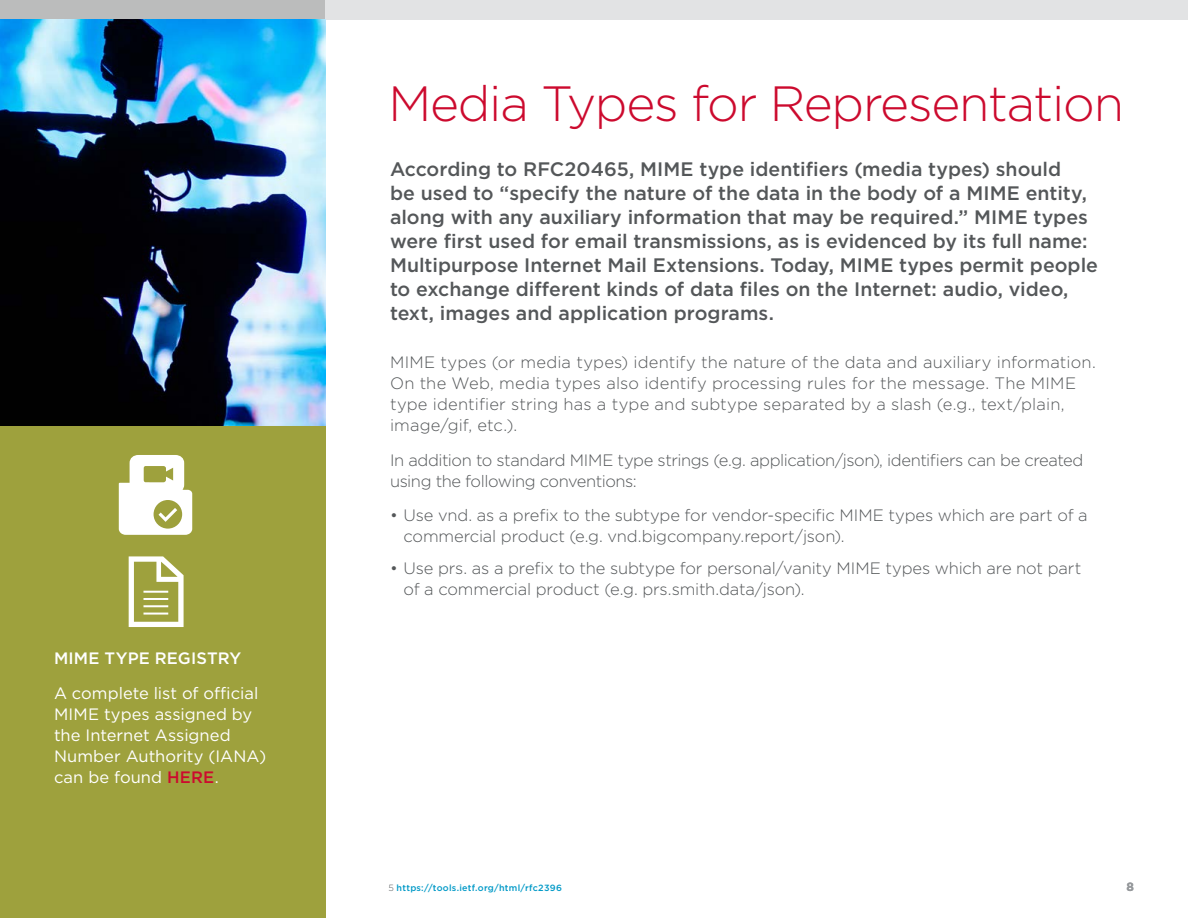
<style>
.page{position:relative;width:1188px;height:918px;background:#fff}
.page>*{position:absolute;margin:0;border:0;box-sizing:border-box;transform-origin:0 0}
.t1{font:300 49.5px "Gotham";letter-spacing:-.025em;color:#cc0a2e}
.t2{font:500 19.5px/24px "Gotham";color:#545759}
.t3{font:300 16.5px/21px "Gotham";letter-spacing:-.005em;color:#545759}
.t4{font:300 16.5px/21px "Gotham";letter-spacing:-.025em;color:#545759}
.t5{font:16.5px/21px "Gotham";color:#fff}
.t6{font:500 16.5px "Gotham";letter-spacing:.01em;color:#fff}
.t7{font:700 12px "Gotham";color:#96999c}
.t8{font:500 9px "Gotham";letter-spacing:.025em;color:#0099c7}
.s1{font-weight:500;color:#cc0a2e}
.s2{font-weight:300;color:#545759}
</style>
<div class="page">
<div style="left:0;top:269px;width:325px;height:649px;background:#9ea13d"></div>
<div style="left:0;top:0;width:325px;height:20px;background:#bbbcbc"></div>
<div style="left:325px;top:0;width:863px;height:20px;background:#e2e3e4"></div>
<img style="left:0;top:20px;width:325px;height:406px">
<svg style="left:129px;top:556px;width:55px;height:71px"></svg>
<svg style="left:119px;top:455px;width:73px;height:80px"></svg>
<hr style="left:143px;top:591px;width:25px;height:2px;background:#fff">
<hr style="left:143px;top:598px;width:25px;height:2px;background:#fff">
<hr style="left:143px;top:605px;width:25px;height:2px;background:#fff">
<hr style="left:143px;top:613px;width:25px;height:2px;background:#fff">
<p class="t6" style="left:54px;top:648px;width:189px">MIME TYPE REGISTRY</p>
<p class="t5" style="left:54px;top:682px;width:214px">A complete list of official<br>MIME types assigned by the Internet Assigned<br>Number Authority (IANA) can be found <span class="s1">HERE</span>.</p>
<h1 class="t1" style="left:388px;top:72px;width:737px">Media Types for Representation</h1>
<p class="t2" style="left:390px;top:157px;width:710px">According to RFC20465, MIME type identifiers (media types) should<br>be used to “specify the nature of the data in the body of a MIME entity, along with any auxiliary information that may be required.” MIME types were first used for email transmissions, as is evidenced by its full name:<br>Multipurpose Internet Mail Extensions. Today, MIME types permit people to exchange different kinds of data files on the Internet: audio, video, text, images and application programs.</p>
<p class="t3" style="left:390px;top:351px;width:707px">MIME types (or media types) identify the nature of the data and auxiliary information.<br>On the Web, media types also identify processing rules for the message. The MIME type identifier string has a type and subtype separated by a slash (e.g., text/plain, image/gif, etc.).</p>
<p class="t4" style="left:390px;top:449px;width:695px">In addition to standard MIME type strings (e.g. application/json), identifiers can be created using the following conventions:</p>
<p class="t3" style="left:403px;top:504px;width:686px;text-indent:-13px">• Use vnd. as a prefix to the subtype for vendor-specific MIME types which are part of a commercial product (e.g. vnd.bigcompany.report/json).</p>
<p class="t3" style="left:403px;top:557px;width:679px;text-indent:-13px">• Use prs. as a prefix to the subtype for personal/vanity MIME types which are not part of a commercial product (e.g. prs.smith.data/json).</p>
<p class="t8" style="left:388px;top:882px;width:175px"><span class="s2">5</span> https://tools.ietf.org/html/rfc2396</p>
<p class="t7" style="left:1126px;top:880px;width:9px">8</p>
</div>
